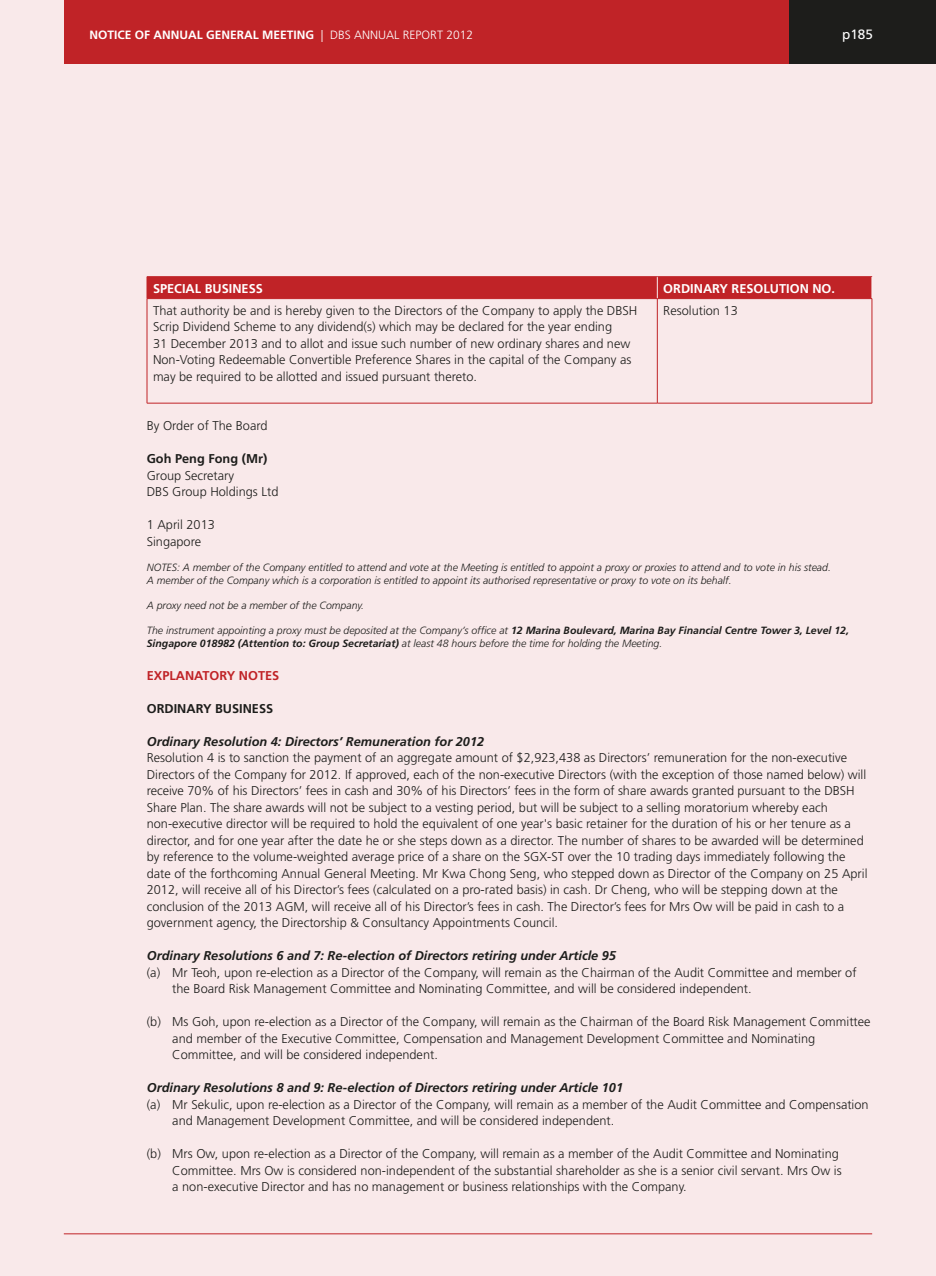
<style>
.page{position:relative;width:936px;height:1276px;background:#fff}
.page>*{position:absolute;margin:0;border:0;box-sizing:border-box;transform-origin:0 0}
.t1{font:13.5px "Frutiger";color:#fff}
.t2{font:300 12.75px/16.5px "Frutiger";color:#1d1d1b}
.t3{font:italic 700 12.75px "Frutiger";color:#1d1d1b}
.t4{font:700 12.75px "Frutiger";color:#fff}
.t5{font:700 12.75px "Frutiger";color:#1d1d1b}
.t6{font:700 12.75px "Frutiger";color:#c02327}
.t7{font:700 12px "Frutiger";color:#fff}
.t8{font:italic 300 10.5px/12.6px "Frutiger";color:#1d1d1b}
.s1{font-weight:300}
.s2{font-weight:700}
</style>
<div class="page">
<div style="left:0;top:0;width:935px;height:1276px;background:#f9e9ea"></div>
<div style="left:64px;top:0;width:725px;height:64px;background:#c02327"></div>
<div style="left:789px;top:0;width:146px;height:64px;background:#1d1d1b"></div>
<hr style="left:64px;top:1233px;width:808px;height:1px;background:#c02327">
<hr style="left:147px;top:276px;width:510px;height:1px;background:#c02327">
<hr style="left:657px;top:276px;width:215px;height:1px;background:#c02327">
<div style="left:147px;top:277px;width:725px;height:21px;background:#c02327"></div>
<hr style="left:147px;top:299px;width:1px;height:104px;background:#c02327">
<hr style="left:147px;top:298px;width:510px;height:1px;background:#c02327">
<hr style="left:147px;top:403px;width:510px;height:1px;background:#c02327">
<hr style="left:657px;top:299px;width:1px;height:104px;background:#c02327">
<hr style="left:657px;top:298px;width:215px;height:1px;background:#c02327">
<hr style="left:871px;top:299px;width:1px;height:104px;background:#c02327">
<hr style="left:657px;top:403px;width:215px;height:1px;background:#c02327">
<p class="t7" style="left:89px;top:30px;width:385px">NOTICE OF ANNUAL GENERAL MEETING <span class="s1">| DBS ANNUAL REPORT 2012</span></p>
<p class="t1" style="left:842px;top:29px;width:32px">p185</p>
<p class="t4" style="left:153px;top:283px;width:111px">SPECIAL BUSINESS</p>
<p class="t4" style="left:663px;top:283px;width:173px">ORDINARY RESOLUTION NO.</p>
<p class="t2" style="left:153px;top:303px;width:486px">That authority be and is hereby given to the Directors of the Company to apply the DBSH Scrip Dividend Scheme to any dividend(s) which may be declared for the year ending<br>31 December 2013 and to allot and issue such number of new ordinary shares and new Non-Voting Redeemable Convertible Preference Shares in the capital of the Company as may be required to be allotted and issued pursuant thereto.</p>
<p class="t2" style="left:663px;top:303px;width:76px">Resolution 13</p>
<p class="t2" style="left:147px;top:419px;width:122px">By Order of The Board</p>
<p class="t5" style="left:147px;top:454px;width:122px">Goh Peng Fong (Mr)</p>
<p class="t2" style="left:147px;top:468px;width:133px">Group Secretary<br>DBS Group Holdings Ltd</p>
<p class="t2" style="left:147px;top:518px;width:70px">1 April 2013<br>Singapore</p>
<p class="t8" style="left:147px;top:562px;width:685px">NOTES: A member of the Company entitled to attend and vote at the Meeting is entitled to appoint a proxy or proxies to attend and to vote in his stead.<br>A member of the Company which is a corporation is entitled to appoint its authorised representative or proxy to vote on its behalf.</p>
<p class="t8" style="left:147px;top:600px;width:219px">A proxy need not be a member of the Company.</p>
<p class="t8" style="left:147px;top:625px;width:703px">The instrument appointing a proxy must be deposited at the Company’s office at <span class="s2">12 Marina Boulevard, Marina Bay Financial Centre Tower 3, Level 12,<br>Singapore 018982 (Attention to: Group Secretariat)</span> at least 48 hours before the time for holding the Meeting.</p>
<p class="t6" style="left:147px;top:670px;width:134px">EXPLANATORY NOTES</p>
<p class="t5" style="left:147px;top:703px;width:128px">ORDINARY BUSINESS</p>
<p class="t3" style="left:147px;top:736px;width:339px">Ordinary Resolution 4: Directors’ Remuneration for 2012</p>
<p class="t2" style="left:147px;top:750px;width:722px">Resolution 4 is to sanction the payment of an aggregate amount of $2,923,438 as Directors’ remuneration for the non-executive Directors of the Company for 2012. If approved, each of the non-executive Directors (with the exception of those named below) will receive 70% of his Directors’ fees in cash and 30% of his Directors’ fees in the form of share awards granted pursuant to the DBSH Share Plan. The share awards will not be subject to a vesting period, but will be subject to a selling moratorium whereby each non-executive director will be required to hold the equivalent of one year's basic retainer for the duration of his or her tenure as a director, and for one year after the date he or she steps down as a director. The number of shares to be awarded will be determined by reference to the volume-weighted average price of a share on the SGX-ST over the 10 trading days immediately following the date of the forthcoming Annual General Meeting. Mr Kwa Chong Seng, who stepped down as Director of the Company on 25 April 2012, will receive all of his Director’s fees (calculated on a pro-rated basis) in cash. Dr Cheng, who will be stepping down at the conclusion of the 2013 AGM, will receive all of his Director’s fees in cash. The Director’s fees for Mrs Ow will be paid in cash to a government agency, the Directorship &amp; Consultancy Appointments Council.</p>
<p class="t3" style="left:147px;top:950px;width:471px">Ordinary Resolutions 6 and 7: Re-election of Directors retiring under Article 95</p>
<p class="t2" style="left:172px;top:965px;width:685px;text-indent:-26px">(a) Mr Teoh, upon re-election as a Director of the Company, will remain as the Chairman of the Audit Committee and member of the Board Risk Management Committee and Nominating Committee, and will be considered independent.</p>
<p class="t2" style="left:172px;top:1014px;width:699px;text-indent:-26px">(b) Ms Goh, upon re-election as a Director of the Company, will remain as the Chairman of the Board Risk Management Committee and member of the Executive Committee, Compensation and Management Development Committee and Nominating<br>Committee, and will be considered independent.</p>
<p class="t3" style="left:147px;top:1082px;width:478px">Ordinary Resolutions 8 and 9: Re-election of Directors retiring under Article 101</p>
<p class="t2" style="left:172px;top:1097px;width:697px;text-indent:-26px">(a) Mr Sekulic, upon re-election as a Director of the Company, will remain as a member of the Audit Committee and Compensation and Management Development Committee, and will be considered independent.</p>
<p class="t2" style="left:172px;top:1146px;width:671px;text-indent:-26px">(b) Mrs Ow, upon re-election as a Director of the Company, will remain as a member of the Audit Committee and Nominating<br>Committee. Mrs Ow is considered non-independent of the substantial shareholder as she is a senior civil servant. Mrs Ow is a non-executive Director and has no management or business relationships with the Company.</p>
</div>
